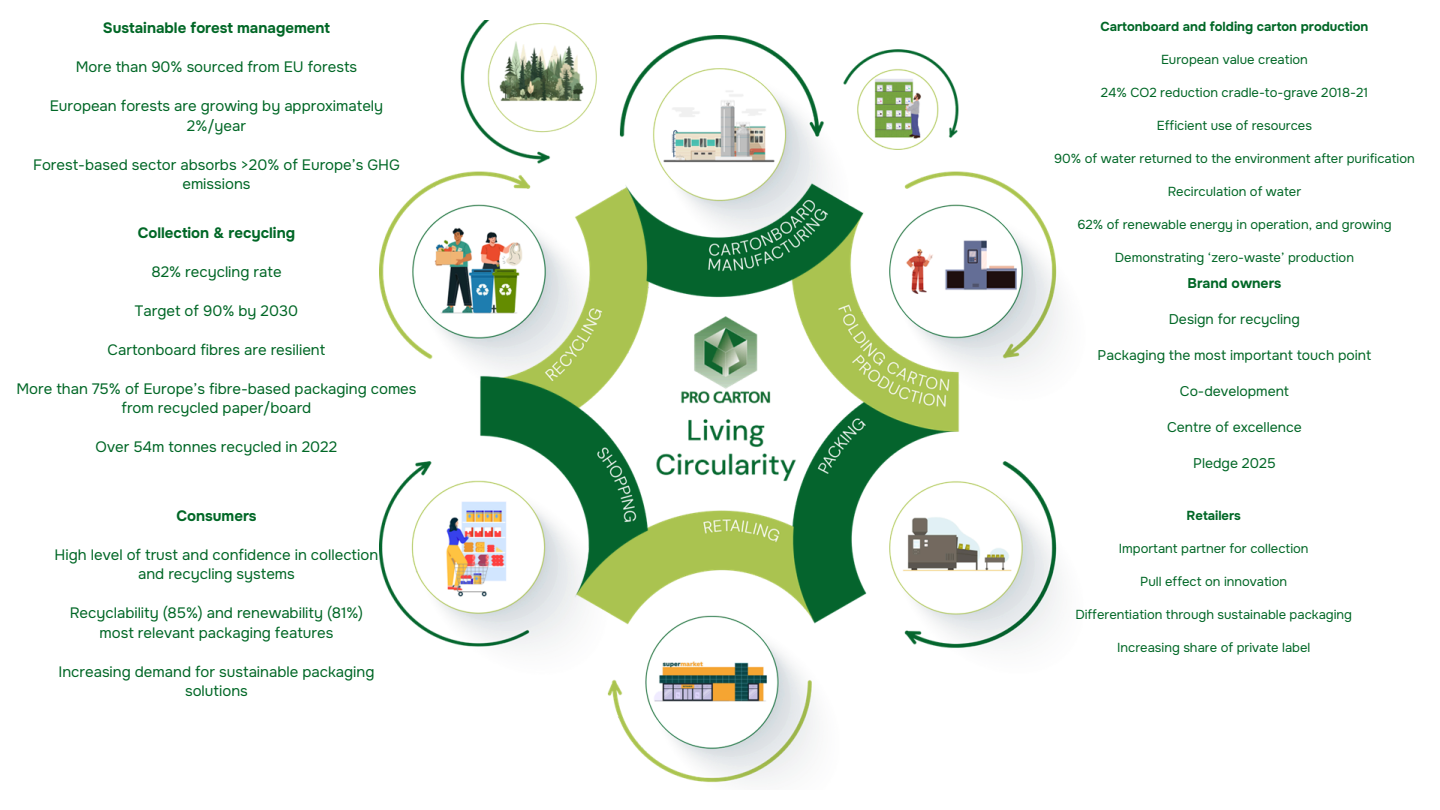
<style>
.page{position:relative;width:1440px;height:810px;background:#fff}
.page>*{position:absolute;margin:0;border:0;box-sizing:border-box;transform-origin:0 0}
.t1{font:15px/19.5px "Onest";color:#006726;text-align:center}
.t2{font:700 15px "Onest";color:#006726}
.t3{font:14px "Onest";color:#006726}
.t4{font:700 14px "Onest";color:#006726}
.t5{font:13px "Onest";color:#006726}
.t6{font:700 13px "Onest";color:#006726}
</style>
<div class="page">
<img style="left:379px;top:21px;width:683px;height:762px">
<h3 class="t2" style="left:103px;top:19px;width:229px">Sustainable forest management</h3>
<p class="t1" style="left:76px;top:58px;width:283px">More than 90% sourced from EU forests</p>
<p class="t1" style="left:50px;top:97px;width:335px">European forests are growing by approximately<br>2%/year</p>
<p class="t1" style="left:33px;top:155px;width:368px">Forest-based sector absorbs &gt;20% of Europe’s GHG emissions</p>
<p class="t2" style="left:138px;top:223px;width:159px">Collection &amp; recycling</p>
<p class="t1" style="left:151px;top:262px;width:132px">82% recycling rate</p>
<p class="t1" style="left:135px;top:301px;width:165px">Target of 90% by 2030</p>
<p class="t1" style="left:108px;top:340px;width:219px">Cartonboard fibres are resilient</p>
<h1 class="t1" style="left:16px;top:379px;width:402px">More than 75% of Europe’s fibre-based packaging comes from recycled paper/board</h1>
<h2 class="t1" style="left:96px;top:437px;width:243px">Over 54m tonnes recycled in 2022</h2>
<h2 class="t2" style="left:176px;top:506px;width:82px">Consumers</h2>
<h2 class="t1" style="left:55px;top:545px;width:325px">High level of trust and confidence in collection and recycling systems</h2>
<p class="t1" style="left:70px;top:604px;width:295px">Recyclability (85%) and renewability (81%) most relevant packaging features</p>
<h1 class="t1" style="left:58px;top:662px;width:318px">Increasing demand for sustainable packaging solutions</h1>
<h2 class="t6" style="left:1100px;top:19px;width:270px">Cartonboard and folding carton production</h2>
<h2 class="t5" style="left:1161px;top:52px;width:148px">European value creation</h2>
<h2 class="t5" style="left:1101px;top:85px;width:269px">24% CO2 reduction cradle-to-grave 2018-21</h2>
<h2 class="t5" style="left:1157px;top:118px;width:157px">Efficient use of resources</h2>
<h2 class="t5" style="left:1054px;top:151px;width:362px">90% of water returned to the environment after purification</h2>
<h1 class="t5" style="left:1168px;top:184px;width:135px">Recirculation of water</h1>
<h2 class="t5" style="left:1077px;top:217px;width:316px">62% of renewable energy in operation, and growing</h2>
<h2 class="t5" style="left:1115px;top:250px;width:241px">Demonstrating ‘zero-waste’ production</h2>
<h2 class="t4" style="left:1188px;top:275px;width:95px">Brand owners</h2>
<h2 class="t3" style="left:1169px;top:311px;width:133px">Design for recycling</h2>
<h2 class="t3" style="left:1098px;top:347px;width:275px">Packaging the most important touch point</h2>
<h1 class="t3" style="left:1180px;top:383px;width:111px">Co-development</h1>
<h2 class="t3" style="left:1167px;top:419px;width:136px">Centre of excellence</h2>
<h2 class="t3" style="left:1193px;top:455px;width:84px">Pledge 2025</h2>
<h2 class="t6" style="left:1187px;top:507px;width:56px">Retailers</h2>
<h3 class="t5" style="left:1119px;top:540px;width:191px">Important partner for collection</h3>
<p class="t5" style="left:1140px;top:573px;width:148px">Pull effect on innovation</p>
<p class="t5" style="left:1075px;top:606px;width:278px">Differentiation through sustainable packaging</p>
<p class="t5" style="left:1117px;top:639px;width:195px">Increasing share of private label</p>
</div>
